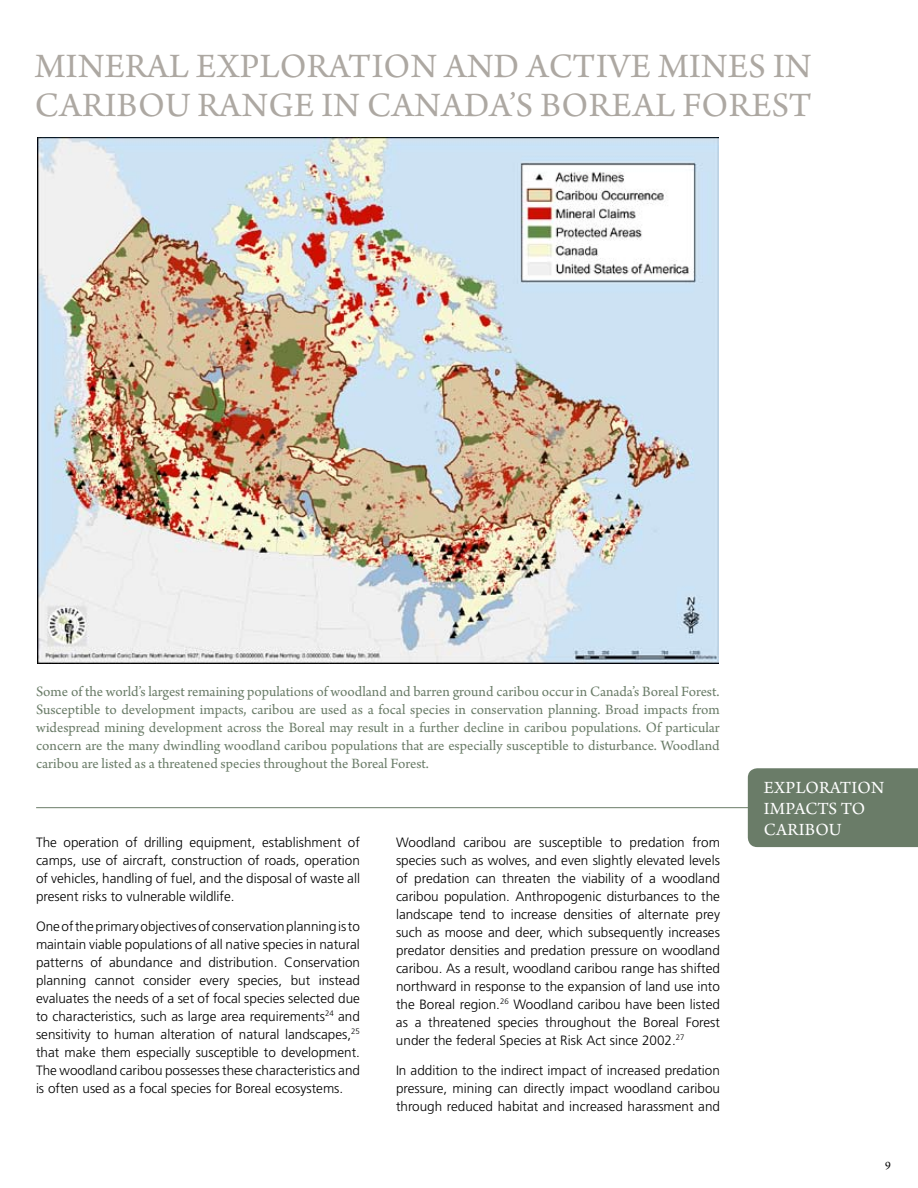
<style>
.page{position:relative;width:918px;height:1188px;background:#fff}
.page>*{position:absolute;margin:0;border:0;box-sizing:border-box;transform-origin:0 0}
.t1{font:36px/39px "Arno Pro";letter-spacing:.01em;color:#ada8a2}
.t2{font:18px/21px "Arno Pro";letter-spacing:.01em;color:#fff}
.t3{font:15px/18px "Arno Pro";color:#6a7c68;text-align:justify}
.t4{font:300 13.5px/18px "Frutiger";color:#000;text-align:justify}
.t5{font:12px "Arno Pro";color:#000}
</style>
<div class="page">
<img style="left:38px;top:137px;width:681px;height:526px">
<div style="left:748px;top:768px;width:170px;height:79px;background:#6a7c68"></div>
<hr style="left:36px;top:807px;width:724px;height:1px;background:#6a7c68">
<h1 class="t1" style="left:35px;top:48px;width:779px">Mineral Exploration and Active Mines in<br>Caribou Range in Canada’s Boreal Forest</h1>
<p class="t3" style="left:36px;top:683px;width:685px">Some of the world’s largest remaining populations of woodland and barren ground caribou occur in Canada’s Boreal Forest.<br>Susceptible to development impacts, caribou are used as a focal species in conservation planning. Broad impacts from widespread mining development across the Boreal may result in a further decline in caribou populations. Of particular concern are the many dwindling woodland caribou populations that are especially susceptible to disturbance. Woodland caribou are listed as a threatened species throughout the Boreal Forest.</p>
<p class="t4" style="left:36px;top:833px;width:325px">The operation of drilling equipment, establishment of camps, use of aircraft, construction of roads, operation of vehicles, handling of fuel, and the disposal of waste all present risks to vulnerable wildlife.</p>
<p class="t4" style="left:36px;top:917px;width:326px">One of the primary objectives of conservation planning is to maintain viable populations of all native species in natural patterns of abundance and distribution. Conservation planning cannot consider every species, but instead evaluates the needs of a set of focal species selected due to characteristics, such as large area requirements<sup>24</sup> and sensitivity to human alteration of natural landscapes,<sup>25 </sup>that make them especially susceptible to development.<br>The woodland caribou possesses these characteristics and is often used as a focal species for Boreal ecosystems.</p>
<p class="t4" style="left:396px;top:833px;width:326px">Woodland caribou are susceptible to predation from species such as wolves, and even slightly elevated levels of predation can threaten the viability of a woodland caribou population. Anthropogenic disturbances to the landscape tend to increase densities of alternate prey such as moose and deer, which subsequently increases predator densities and predation pressure on woodland caribou. As a result, woodland caribou range has shifted northward in response to the expansion of land use into the Boreal region.<sup>26</sup> Woodland caribou have been listed as a threatened species throughout the Boreal Forest under the federal Species at Risk Act since 2002.<sup>27</sup></p>
<p class="t4" style="left:396px;top:1061px;width:326px">In addition to the indirect impact of increased predation pressure, mining can directly impact woodland caribou through reduced habitat and increased harassment and</p>
<h2 class="t2" style="left:764px;top:778px;width:122px">Exploration<br>Impacts to<br>Caribou</h2>
<p class="t5" style="left:885px;top:1159px;width:7px">9</p>
</div>
